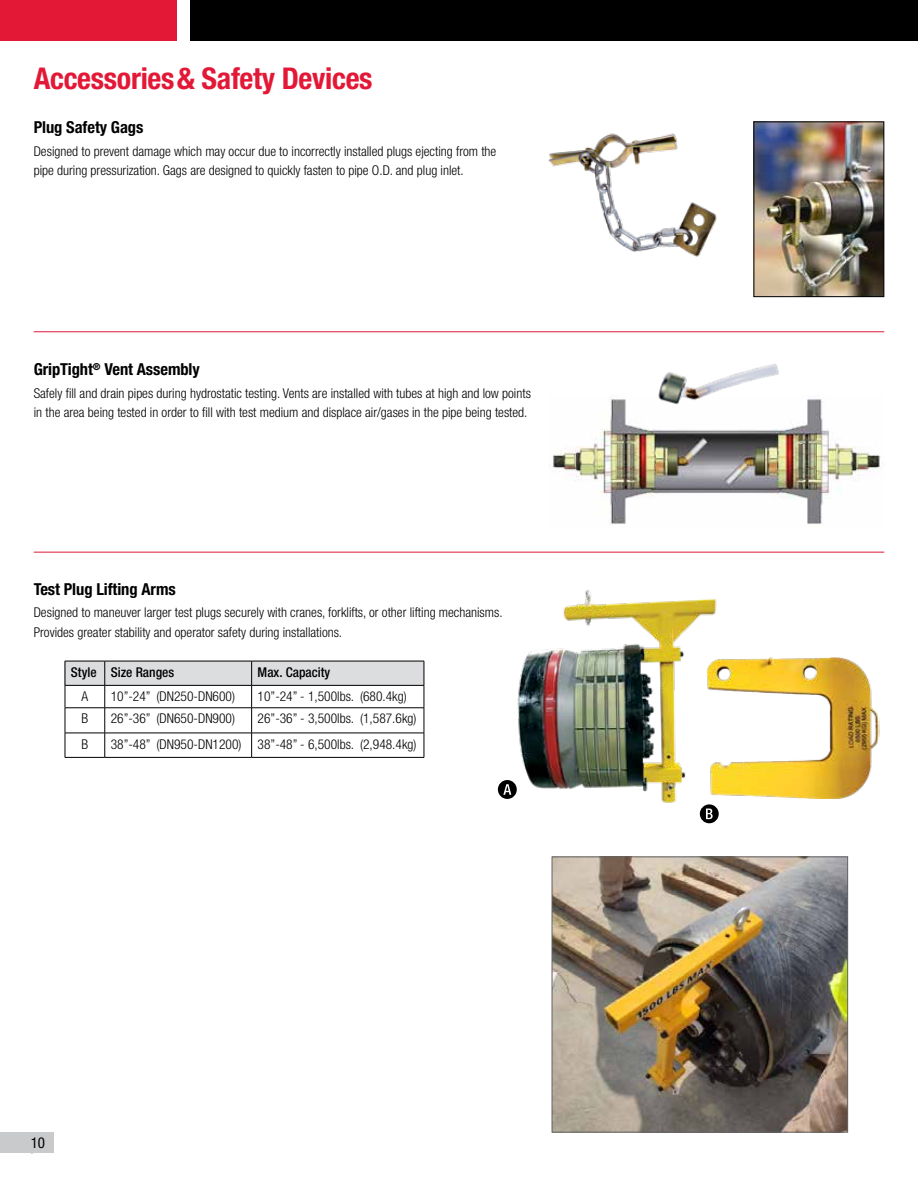
<style>
.page{position:relative;width:918px;height:1188px;background:#fff}
.page>*{position:absolute;margin:0;border:0;box-sizing:border-box;transform-origin:0 0}
.t1{font:700 condensed 30px "Helvetica Neue LT Std";letter-spacing:-.01em;color:#e31837}
.t2{font:700 condensed 16.5px "Helvetica Neue LT Std";letter-spacing:-.005em;color:#000}
.t3{font:condensed 16.5px "Helvetica Neue LT Std";color:#000}
.t4{font:300 condensed 13.5px/19.5px "Helvetica Neue LT Std";color:#000}
.t5{font:500 condensed 13.5px "Helvetica Neue LT Std";color:#000}
</style>
<div class="page">
<div style="left:0;top:1132px;width:54px;height:21px;background:#c9cacc"></div>
<img style="left:756px;top:124px;width:126px;height:171px">
<div style="left:754px;top:122px;width:130px;height:175px;border:1px solid #000"></div>
<img style="left:548px;top:133px;width:169px;height:124px">
<div style="left:65px;top:661px;width:359px;height:24px;background:#dcddde"></div>
<hr style="left:65px;top:661px;width:40px;height:1px;background:#000">
<hr style="left:105px;top:661px;width:147px;height:1px;background:#000">
<hr style="left:252px;top:661px;width:172px;height:1px;background:#000">
<hr style="left:65px;top:685px;width:40px;height:1px;background:#000">
<hr style="left:105px;top:685px;width:147px;height:1px;background:#000">
<hr style="left:252px;top:685px;width:172px;height:1px;background:#000">
<hr style="left:65px;top:708px;width:40px;height:1px;background:#000">
<hr style="left:105px;top:708px;width:147px;height:1px;background:#000">
<hr style="left:252px;top:708px;width:172px;height:1px;background:#000">
<hr style="left:65px;top:733px;width:40px;height:1px;background:#000">
<svg style="left:65px;top:661px;width:1px;height:96px"></svg>
<hr style="left:105px;top:733px;width:147px;height:1px;background:#000">
<svg style="left:105px;top:661px;width:1px;height:96px"></svg>
<hr style="left:252px;top:733px;width:172px;height:1px;background:#000">
<svg style="left:251px;top:661px;width:1px;height:96px"></svg>
<svg style="left:424px;top:661px;width:1px;height:96px"></svg>
<hr style="left:65px;top:757px;width:40px;height:1px;background:#000">
<hr style="left:105px;top:757px;width:147px;height:1px;background:#000">
<hr style="left:252px;top:757px;width:172px;height:1px;background:#000">
<img style="left:723px;top:657px;width:156px;height:141px">
<svg style="left:700px;top:804px;width:19px;height:19px"></svg>
<svg style="left:706px;top:809px;width:7px;height:10px"></svg>
<img style="left:517px;top:590px;width:206px;height:213px">
<div style="left:498px;top:780px;width:19px;height:19px;background:#000;border-radius:50%"></div>
<svg style="left:503px;top:784px;width:8px;height:11px"></svg>
<img style="left:549px;top:398px;width:334px;height:127px">
<img style="left:654px;top:363px;width:131px;height:53px">
<hr style="left:34px;top:331px;width:850px;height:1px;background:#e31837">
<hr style="left:34px;top:552px;width:850px;height:1px;background:#e31837">
<img style="left:554px;top:859px;width:292px;height:271px">
<div style="left:552px;top:857px;width:296px;height:275px;border:1px solid #636466"></div>
<div style="left:191px;top:0;width:727px;height:40px;background:#000"></div>
<div style="left:0;top:0;width:176px;height:40px;background:#e31837"></div>
<h1 class="t1" style="left:34px;top:60px;width:340px">Accessories&amp; Safety Devices</h1>
<p class="t2" style="left:34px;top:117px;width:111px">Plug Safety Gags</p>
<p class="t4" style="left:34px;top:141px;width:464px">Designed to prevent damage which may occur due to incorrectly installed plugs ejecting from the pipe during pressurization. Gags are designed to quickly fasten to pipe O.D. and plug inlet.</p>
<p class="t2" style="left:34px;top:359px;width:168px">GripTight<sup>®</sup> Vent Assembly</p>
<p class="t4" style="left:34px;top:383px;width:499px">Safely fill and drain pipes during hydrostatic testing. Vents are installed with tubes at high and low points in the area being tested in order to fill with test medium and displace air/gases in the pipe being tested.</p>
<p class="t2" style="left:34px;top:579px;width:144px">Test Plug Lifting Arms</p>
<p class="t4" style="left:34px;top:603px;width:470px">Designed to maneuver larger test plugs securely with cranes, forklifts, or other lifting mechanisms.<br>Provides greater stability and operator safety during installations.</p>
<p class="t5" style="left:71px;top:664px;width:105px">Style Size Ranges</p>
<p class="t5" style="left:258px;top:664px;width:74px">Max. Capacity</p>
<p class="t4" style="left:81px;top:686px;width:8px">A</p>
<p class="t4" style="left:111px;top:686px;width:126px">10”-24” (DN250-DN600)</p>
<p class="t4" style="left:258px;top:686px;width:151px">10”-24” - 1,500lbs. (680.4kg)</p>
<p class="t4" style="left:81px;top:709px;width:8px">B</p>
<p class="t4" style="left:111px;top:709px;width:126px">26”-36” (DN650-DN900)</p>
<p class="t4" style="left:258px;top:709px;width:160px">26”-36” - 3,500lbs. (1,587.6kg)</p>
<p class="t4" style="left:81px;top:734px;width:8px">B</p>
<p class="t4" style="left:111px;top:734px;width:307px">38”-48” (DN950-DN1200) 38”-48” - 6,500lbs. (2,948.4kg)</p>
<p class="t3" style="left:20px;top:1138px;width:26px">10<sup>10</sup></p>
</div>
